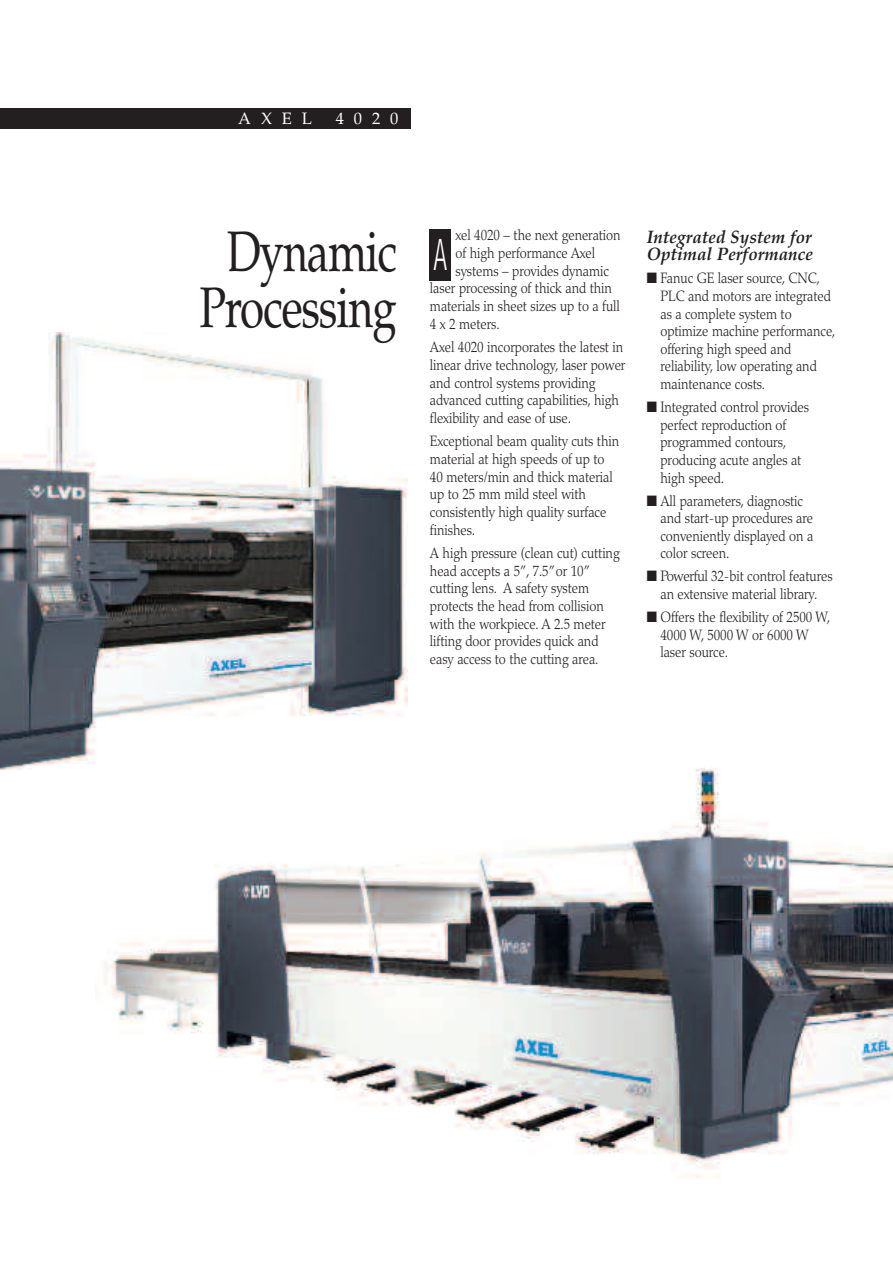
<style>
.page{position:relative;width:893px;height:1263px;background:#fff}
.page>*{position:absolute;margin:0;border:0;box-sizing:border-box;transform-origin:0 0}
.t1{font:57px/55.5px "Palatino";letter-spacing:-.025em;color:#231f20;text-align:center;scale:.77 1}
.t2{font:300 condensed 43.5px "Helvetica Neue";color:#fff;scale:.6 1}
.t3{font:italic 700 18px/17.7px "Palatino LT Std";color:#231f20;scale:.95 1}
.t4{font:16.5px "Palatino";letter-spacing:.6em;color:#fff}
.t5{font:300 15px/17.7px "Palatino";letter-spacing:-.005em;color:#231f20;scale:.87 1}
.t6{font:300 15px/17.7px "Palatino";letter-spacing:-.005em;color:#231f20;text-align:center;scale:.9 1}
</style>
<div class="page">
<img style="left:96px;top:768px;width:797px;height:410px">
<img style="left:0;top:332px;width:407px;height:438px">
<div style="left:0;top:108px;width:410px;height:20px;background:#231f20"></div>
<div style="left:430px;top:230px;width:21px;height:51px;background:#231f20"></div>
<p class="t4" style="left:238px;top:108px;width:75px">AXEL</p>
<p class="t4" style="left:336px;top:108px;width:64px">4020</p>
<h1 class="t1" style="left:199px;top:224px;width:258px">Dynamic<br>Processing</h1>
<h2 class="t2" style="left:434px;top:238px;width:23px">A</h2>
<p class="t3" style="left:647px;top:230px;width:176px">Integrated System for<br>Optimal Performance</p>
<p class="t5" style="left:455px;top:228px;width:191px">xel 4020 – the next generation</p>
<p class="t5" style="left:455px;top:246px;width:162px">of high performance Axel</p>
<p class="t5" style="left:455px;top:263px;width:178px">systems – provides dynamic</p>
<p class="t5" style="left:430px;top:281px;width:211px">laser processing of thick and thin</p>
<p class="t5" style="left:430px;top:299px;width:220px">materials in sheet sizes up to a full</p>
<p class="t5" style="left:430px;top:316px;width:82px">4 x 2 meters.</p>
<p class="t5" style="left:430px;top:340px;width:226px">Axel 4020 incorporates the latest in linear drive technology, laser power and control systems providing advanced cutting capabilities, high flexibility and ease of use.</p>
<p class="t5" style="left:430px;top:434px;width:219px">Exceptional beam quality cuts thin material at high speeds of up to<br>40 meters/min and thick material up to 25 mm mild steel with consistently high quality surface finishes.</p>
<p class="t5" style="left:430px;top:546px;width:220px">A high pressure (clean cut) cutting head accepts a 5”, 7.5”or 10” cutting lens. A safety system protects the head from collision with the workpiece. A 2.5 meter lifting door provides quick and easy access to the cutting area.</p>
<p class="t5" style="left:660px;top:271px;width:203px;text-indent:-14px">■ Fanuc GE laser source, CNC,<br>PLC and motors are integrated as a complete system to optimize machine performance, offering high speed and reliability, low operating and maintenance costs.</p>
<p class="t5" style="left:660px;top:400px;width:172px;text-indent:-14px">■ Integrated control provides perfect reproduction of programmed contours, producing acute angles at high speed.</p>
<p class="t5" style="left:660px;top:493px;width:177px;text-indent:-14px">■ All parameters, diagnostic and start-up procedures are conveniently displayed on a color screen.</p>
<p class="t6" style="left:647px;top:569px;width:208px">■ Powerful 32-bit control features an extensive material library.</p>
<p class="t5" style="left:660px;top:610px;width:197px;text-indent:-14px">■ Offers the flexibility of 2500 W,<br>4000 W, 5000 W or 6000 W laser source.</p>
</div>
